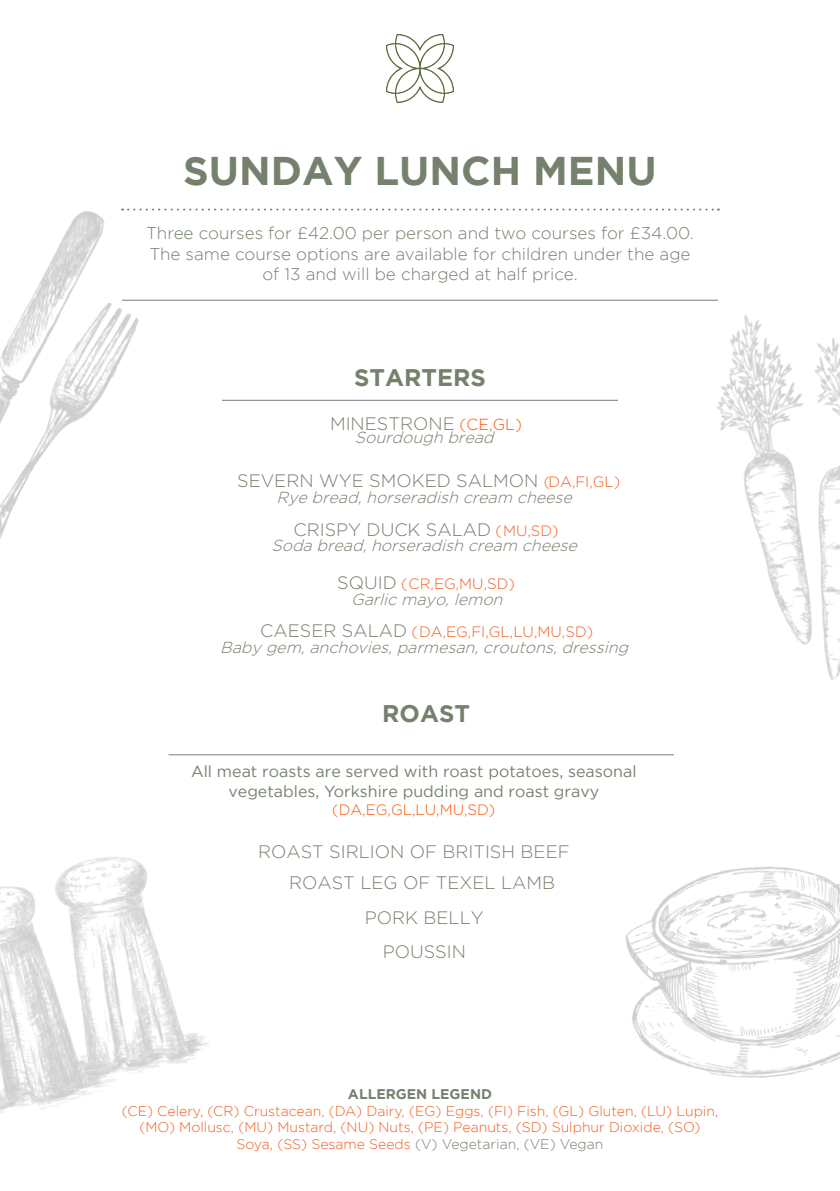
<style>
.page{position:relative;width:840px;height:1191px;background:#fff}
.page>*{position:absolute;margin:0;border:0;box-sizing:border-box;transform-origin:0 0}
.t1{font:700 40px "Gotham";color:#75816d}
.t2{font:700 24px "Gotham";color:#75816d}
.t3{font:300 18px/30.8px "Gotham";color:#75816d}
.t4{font:300 17px/20.4px "Gotham";color:#75816d;text-align:center}
.t5{font:italic 300 16px "Gotham";color:#75816d}
.t6{font:16px/19.6px "Gotham";color:#75816d;text-align:center}
.t7{font:300 15px "Gotham";color:#f15f21}
.t8{font:300 15px "Gotham";color:#fd5402}
.t9{font:300 14px/16.8px "Gotham";color:#f15f21;text-align:center}
.t10{font:700 14px "Gotham";color:#75816d}
.s1{font-size:16px;color:#fd5402}
.s2{font-size:15px;color:#f15f21}
.s3{font-size:18px;color:#75816d}
.s4{color:#75816d}
</style>
<div class="page">
<img style="left:386px;top:35px;width:67px;height:67px">
<svg style="left:189px;top:208px;width:529px;height:2px"></svg>
<hr style="left:122px;top:300px;width:595px;height:1px;background:#75816d">
<hr style="left:222px;top:400px;width:395px;height:1px;background:#75816d">
<img style="left:0;top:504px;width:15px;height:35px">
<img style="left:0;top:208px;width:186px;height:296px">
<img style="left:626px;top:299px;width:213px;height:381px">
<img style="left:625px;top:866px;width:214px;height:212px">
<img style="left:0;top:857px;width:208px;height:256px">
<hr style="left:168px;top:754px;width:505px;height:1px;background:#75816d">
<h1 class="t1" style="left:183px;top:148px;width:474px">SUNDAY LUNCH MENU</h1>
<p class="t4" style="left:146px;top:223px;width:548px">Three courses for £42.00 per person and two courses for £34.00.<br>The same course options are available for children under the age of 13 and will be charged at half price.</p>
<h2 class="t2" style="left:354px;top:364px;width:133px">STARTERS</h2>
<p class="t3" style="left:330px;top:407px;width:193px">MINESTRONE <span class="s1">(CE,GL)</span></p>
<p class="t5" style="left:354px;top:427px;width:145px">Sourdough bread</p>
<p class="t3" style="left:237px;top:465px;width:384px">SEVERN WYE SMOKED SALMON <span class="s2">(DA,FI,GL)</span></p>
<p class="t5" style="left:276px;top:487px;width:302px">Ryebread, horseradish cream cheese</p>
<p class="t3" style="left:293px;top:513px;width:267px">CRISPY DUCK SALAD <span class="s2">(MU,SD)</span></p>
<p class="t5" style="left:271px;top:535px;width:312px">Sodabread,horseradish cream cheese</p>
<p class="t7" style="left:337px;top:574px;width:179px"><span class="s3">SQUID</span> (CR,EG,MU,SD)</p>
<p class="t5" style="left:351px;top:589px;width:158px">Garlicmayo,lemon</p>
<p class="t7" style="left:260px;top:622px;width:334px"><span class="s3">CAESER SALAD</span> ( DA,EG,FI,GL,LU,MU,SD)</p>
<p class="t5" style="left:220px;top:637px;width:414px">Babygem,anchovies,parmesan,croutons,dressing</p>
<h2 class="t2" style="left:382px;top:699px;width:89px">ROAST</h2>
<p class="t6" style="left:191px;top:761px;width:446px">All meat roasts are served with roast potatoes, seasonal vegetables, Yorkshire pudding and roast gravy</p>
<p class="t8" style="left:332px;top:800px;width:165px">(DA,EG,GL,LU,MU,SD)</p>
<p class="t3" style="left:289px;top:836px;width:282px;text-indent:-31px">ROAST SIRLION OF BRITISH BEEF<br>ROAST LEG OF TEXEL LAMB</p>
<p class="t3" style="left:364px;top:899px;width:120px;line-height:34.6px;text-align:center">PORK BELLY<br>POUSSIN</p>
<p class="t10" style="left:348px;top:1085px;width:145px">ALLERGEN LEGEND</p>
<p class="t9" style="left:122px;top:1102px;width:597px">(CE) Celery, (CR) Crustacean, (DA) Dairy, (EG) Eggs, (FI) Fish, (GL) Gluten, (LU) Lupin, (MO) Mollusc, (MU) Mustard, (NU) Nuts, (PE) Peanuts, (SD) Sulphur Dioxide, (SO)<br>Soya, (SS) Sesame Seeds <span class="s4">(V) Vegetarian, (VE) Vegan</span></p>
</div>
